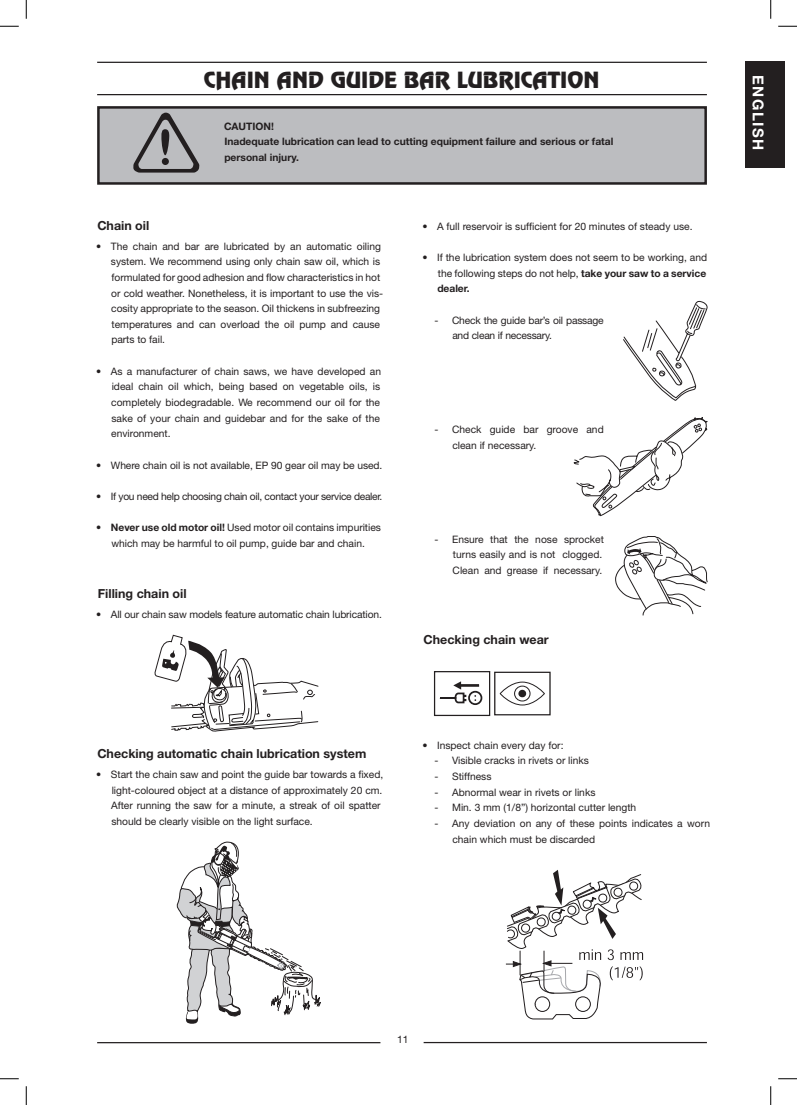
<style>
.page{position:relative;width:797px;height:1105px;background:#fff}
.page>*{position:absolute;margin:0;border:0;box-sizing:border-box;transform-origin:0 0}
.t1{font:20px "Revue";color:#231f20}
.t2{font:700 15px "Helvetica Neue";letter-spacing:.1em;color:#fff}
.t3{font:700 12.5px "Helvetica Neue";color:#231f20}
.t4{font:10.25px/15.6px "Helvetica Neue";letter-spacing:-.005em;color:#231f20}
.t5{font:700 10.25px/15.6px "Helvetica Neue";color:#231f20}
.t6{font:10.25px "Helvetica Neue";letter-spacing:-.03em;color:#231f20}
.s1{font-weight:700}
</style>
<div class="page">
<div style="left:745px;top:62px;width:40px;height:106px;background:#231f20"></div>
<hr style="left:97px;top:1042px;width:283px;height:1px;background:#231f20">
<hr style="left:423px;top:1042px;width:284px;height:1px;background:#231f20">
<hr style="left:97px;top:62px;width:610px;height:1px;background:#231f20">
<hr style="left:97px;top:94px;width:610px;height:1px;background:#231f20">
<div style="left:98px;top:107px;width:607px;height:76px;background:#bcbdc0"></div>
<div style="left:97px;top:106px;width:610px;height:79px;border:2px solid #231f20"></div>
<svg style="left:133px;top:113px;width:67px;height:60px"></svg>
<div style="left:162px;top:158px;width:7px;height:7px;background:#231f20;border-radius:50%"></div>
<div style="left:494px;top:672px;width:56px;height:43px;border:1px solid #231f20"></div>
<svg style="left:499px;top:681px;width:46px;height:25px"></svg>
<div style="left:434px;top:671px;width:56px;height:45px;border:1px solid #231f20"></div>
<div style="left:468px;top:691px;width:14px;height:14px;border:2px solid #231f20;border-radius:50%"></div>
<svg style="left:439px;top:681px;width:40px;height:21px"></svg>
<svg style="left:176px;top:842px;width:145px;height:182px"></svg>
<svg style="left:154px;top:635px;width:164px;height:97px"></svg>
<svg style="left:506px;top:870px;width:137px;height:150px"></svg>
<svg style="left:623px;top:301px;width:84px;height:100px"></svg>
<svg style="left:573px;top:417px;width:135px;height:99px"></svg>
<svg style="left:615px;top:536px;width:93px;height:80px"></svg>
<svg style="left:0;top:25px;width:19px;height:2px"></svg>
<svg style="left:778px;top:25px;width:19px;height:2px"></svg>
<svg style="left:0;top:1078px;width:19px;height:1px"></svg>
<svg style="left:778px;top:1078px;width:19px;height:1px"></svg>
<svg style="left:25px;top:0;width:2px;height:19px"></svg>
<svg style="left:25px;top:1086px;width:2px;height:19px"></svg>
<svg style="left:770px;top:0;width:1px;height:19px"></svg>
<svg style="left:770px;top:1086px;width:1px;height:19px"></svg>
<h1 class="t1" style="left:204px;top:67px;width:397px">CHAIN AND GUIDE BAR LUBRICATION</h1>
<p class="t5" style="left:224px;top:118px;width:391px">CAUTION!<br>Inadequate lubrication can lead to cutting equipment failure and serious or fatal personal injury.</p>
<p class="t3" style="left:97px;top:218px;width:54px">Chain oil</p>
<p class="t4" style="left:111px;top:238px;width:274px;text-indent:-15px">• The chain and bar are lubricated by an automatic oiling system. We recommend using only chain saw oil, which is formulated for good adhesion and flow characteristics in hot or cold weather. Nonetheless, it is important to use the vis&shy;cosity appropriate to the season. Oil thickens in subfreezing temperatures and can overload the oil pump and cause parts to fail.</p>
<p class="t4" style="left:111px;top:363px;width:271px;text-align:justify;text-indent:-15px">• As a manufacturer of chain saws, we have developed an ideal chain oil which, being based on vegetable oils, is completely biodegradable. We recommend our oil for the sake of your chain and guidebar and for the sake of the environment.</p>
<p class="t4" style="left:96px;top:457px;width:287px">• Where chain oil is not available, EP 90 gear oil may be used.</p>
<p class="t6" style="left:96px;top:490px;width:288px">• If you need help choosing chain oil, contact your service dealer.</p>
<p class="t4" style="left:96px;top:519px;width:286px;text-align:center">• <span class="s1">Never use old motor oil!</span> Used motor oil contains impurities which may be harmful to oil pump, guide bar and chain.</p>
<p class="t3" style="left:98px;top:586px;width:90px">Filling chain oil</p>
<p class="t4" style="left:96px;top:606px;width:287px">• All our chain saw models feature automatic chain lubrication.</p>
<p class="t3" style="left:97px;top:746px;width:270px">Checking automatic chain lubrication system</p>
<p class="t4" style="left:111px;top:767px;width:274px;text-indent:-15px">• Start the chain saw and point the guide bar towards a fixed, light-coloured object at a distance of approximately 20 cm.<br>After running the saw for a minute, a streak of oil spatter should be clearly visible on the light surface.</p>
<p class="t4" style="left:422px;top:218px;width:271px">• A full reservoir is sufficient for 20 minutes of steady use.</p>
<p class="t4" style="left:437px;top:249px;width:271px;text-align:justify;text-indent:-15px">• If the lubrication system does not seem to be working, and the following steps do not help, <span class="s1">take your saw to a service dealer.</span></p>
<p class="t4" style="left:452px;top:312px;width:153px;text-indent:-18px">- Check the guide bar’s oil passage and clean if necessary.</p>
<p class="t4" style="left:452px;top:422px;width:153px;text-indent:-18px">- Check guide bar groove and clean if necessary.</p>
<p class="t4" style="left:452px;top:531px;width:153px;text-indent:-18px">- Ensure that the nose sprocket turns easily and is not clogged.<br>Clean and grease if necessary.</p>
<p class="t3" style="left:423px;top:632px;width:127px">Checking chain wear</p>
<p class="t4" style="left:422px;top:737px;width:143px">• Inspect chain every day for:</p>
<p class="t4" style="left:434px;top:753px;width:156px">- Visible cracks in rivets or links</p>
<p class="t4" style="left:434px;top:768px;width:59px">- Stiffness</p>
<p class="t4" style="left:434px;top:784px;width:162px">- Abnormal wear in rivets or links</p>
<p class="t4" style="left:434px;top:800px;width:203px">- Min. 3 mm (1/8”) horizontal cutter length</p>
<p class="t4" style="left:452px;top:815px;width:259px;text-indent:-18px">- Any deviation on any of these points indicates a worn chain which must be discarded</p>
<h2 class="t2" style="left:767px;top:75px;width:77px;rotate:90deg">ENGLISH</h2>
<p class="t4" style="left:397px;top:1031px;width:13px">11</p>
</div>
